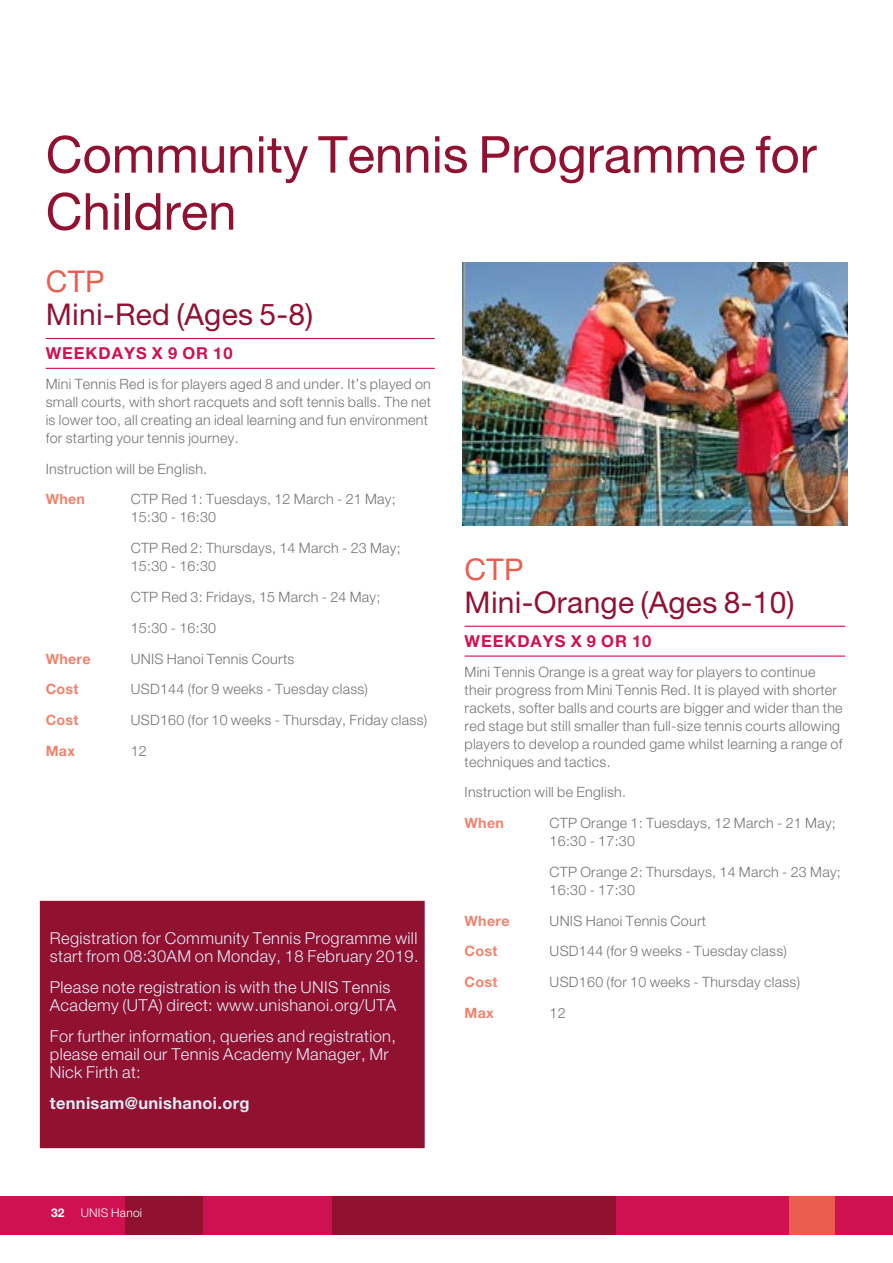
<style>
.page{position:relative;width:893px;height:1263px;background:#fff}
.page>*{position:absolute;margin:0;border:0;box-sizing:border-box;transform-origin:0 0}
.t1{font:51px/57px "Helvetica Neue VN";color:#911131}
.t2{font:30px "Helvetica Neue VN";letter-spacing:.01em;color:#911131}
.t3{font:30px "Helvetica Neue VN";letter-spacing:.01em;color:#eb5e4e}
.t4{font:300 16.5px/18px "Helvetica Neue VN";letter-spacing:.02em;color:#e3ecf9}
.t5{font:700 16.5px "Helvetica Neue VN";letter-spacing:.06em;color:#cf1152}
.t6{font:700 16.5px "Helvetica Neue VN";letter-spacing:.02em;color:#e3ecf9}
.t7{font:300 14.25px/18px "Helvetica Neue VN";letter-spacing:.02em;color:#757474}
.t8{font:700 14.25px "Helvetica Neue VN";letter-spacing:.02em;color:#f0836e}
.t9{font:300 12px "Helvetica Neue VN";letter-spacing:.02em;color:#fff}
.t10{font:700 12px "Helvetica Neue VN";color:#fff}
</style>
<div class="page">
<div style="left:789px;top:1196px;width:46px;height:38px;background:#eb5e4e"></div>
<div style="left:615px;top:1196px;width:174px;height:38px;background:#cf1152"></div>
<div style="left:835px;top:1196px;width:58px;height:38px;background:#cf1152"></div>
<div style="left:332px;top:1196px;width:283px;height:38px;background:#911131"></div>
<div style="left:124px;top:1196px;width:80px;height:38px;background:#911131"></div>
<div style="left:0;top:1196px;width:124px;height:38px;background:#cf1152"></div>
<div style="left:204px;top:1196px;width:128px;height:38px;background:#cf1152"></div>
<hr style="left:46px;top:338px;width:389px;height:1px;background:#cf1152">
<hr style="left:46px;top:368px;width:389px;height:1px;background:#cf1152">
<hr style="left:465px;top:626px;width:380px;height:1px;background:#cf1152">
<hr style="left:465px;top:655px;width:380px;height:2px;background:#cf1152">
<img style="left:462px;top:262px;width:385px;height:264px">
<div style="left:41px;top:901px;width:383px;height:246px;background:#911131"></div>
<div style="left:40px;top:901px;width:385px;height:247px;border:2px solid #911131"></div>
<h1 class="t1" style="left:46px;top:122px;width:772px">Community Tennis Programme for<br>Children</h1>
<h2 class="t3" style="left:46px;top:259px;width:60px">CTP</h2>
<h2 class="t2" style="left:46px;top:292px;width:269px">Mini-Red (Ages 5-8)</h2>
<p class="t5" style="left:46px;top:340px;width:188px">WEEKDAYS X 9 OR 10</p>
<p class="t7" style="left:46px;top:374px;width:387px">Mini Tennis Red is for players aged 8 and under. It’s played on small courts, with short racquets and soft tennis balls. The net is lower too, all creating an ideal learning and fun environment for starting your tennis journey.</p>
<p class="t7" style="left:46px;top:459px;width:163px">Instruction will be English.</p>
<p class="t8" style="left:46px;top:488px;width:41px">When</p>
<p class="t7" style="left:131px;top:489px;width:267px">CTP Red 1: Tuesdays, 12 March - 21 May;<br>15:30 - 16:30</p>
<p class="t7" style="left:131px;top:538px;width:272px">CTP Red 2: Thursdays, 14 March - 23 May;<br>15:30 - 16:30</p>
<p class="t7" style="left:131px;top:581px;width:251px;line-height:30.8px">CTP Red 3: Fridays, 15 March - 24 May;<br>15:30 - 16:30</p>
<p class="t8" style="left:46px;top:647px;width:46px">Where</p>
<p class="t7" style="left:131px;top:648px;width:165px">UNIS Hanoi Tennis Courts</p>
<p class="t8" style="left:46px;top:678px;width:34px">Cost</p>
<p class="t7" style="left:131px;top:679px;width:239px">USD144 (for 9 weeks - Tuesday class)</p>
<p class="t8" style="left:46px;top:709px;width:34px">Cost</p>
<p class="t7" style="left:131px;top:710px;width:298px">USD160 (for 10 weeks - Thursday, Friday class)</p>
<p class="t8" style="left:46px;top:739px;width:31px">Max</p>
<p class="t7" style="left:131px;top:741px;width:18px">12</p>
<p class="t4" style="left:50px;top:928px;width:370px">Registration for Community Tennis Programme will start from 08:30AM on Monday, 18 February 2019.</p>
<p class="t4" style="left:50px;top:977px;width:348px">Please note registration is with the UNIS Tennis<br>Academy (UTA) direct: www.unishanoi.org/UTA</p>
<p class="t4" style="left:50px;top:1026px;width:348px">For further information, queries and registration, please email our Tennis Academy Manager, Mr<br>Nick Firth at:</p>
<p class="t6" style="left:50px;top:1089px;width:201px">tennisam@unishanoi.org</p>
<h2 class="t3" style="left:465px;top:547px;width:60px">CTP</h2>
<h2 class="t2" style="left:465px;top:580px;width:331px">Mini-Orange (Ages 8-10)</h2>
<p class="t5" style="left:465px;top:628px;width:188px">WEEKDAYS X 9 OR 10</p>
<p class="t7" style="left:465px;top:662px;width:380px">Mini Tennis Orange is a great way for players to continue their progress from Mini Tennis Red. It is played with shorter rackets, softer balls and courts are bigger and wider than the red stage but still smaller than full-size tennis courts allowing players to develop a rounded game whilst learning a range of techniques and tactics.</p>
<p class="t7" style="left:465px;top:782px;width:163px">Instruction will be English.</p>
<p class="t8" style="left:465px;top:812px;width:41px">When</p>
<p class="t7" style="left:550px;top:813px;width:288px">CTP Orange 1: Tuesdays, 12 March - 21 May;<br>16:30 - 17:30</p>
<p class="t7" style="left:550px;top:862px;width:293px">CTP Orange 2: Thursdays, 14 March - 23 May;<br>16:30 - 17:30</p>
<p class="t8" style="left:465px;top:909px;width:46px">Where</p>
<p class="t7" style="left:550px;top:911px;width:158px">UNIS Hanoi Tennis Court</p>
<p class="t8" style="left:465px;top:940px;width:34px">Cost</p>
<p class="t7" style="left:550px;top:941px;width:239px">USD144 (for 9 weeks - Tuesday class)</p>
<p class="t8" style="left:465px;top:971px;width:34px">Cost</p>
<p class="t7" style="left:550px;top:972px;width:252px">USD160 (for 10 weeks - Thursday class)</p>
<p class="t8" style="left:465px;top:1002px;width:31px">Max</p>
<p class="t7" style="left:550px;top:1003px;width:18px">12</p>
<p class="t10" style="left:51px;top:1203px;width:15px">32</p>
<p class="t9" style="left:81px;top:1204px;width:63px">UNIS Hanoi</p>
</div>
